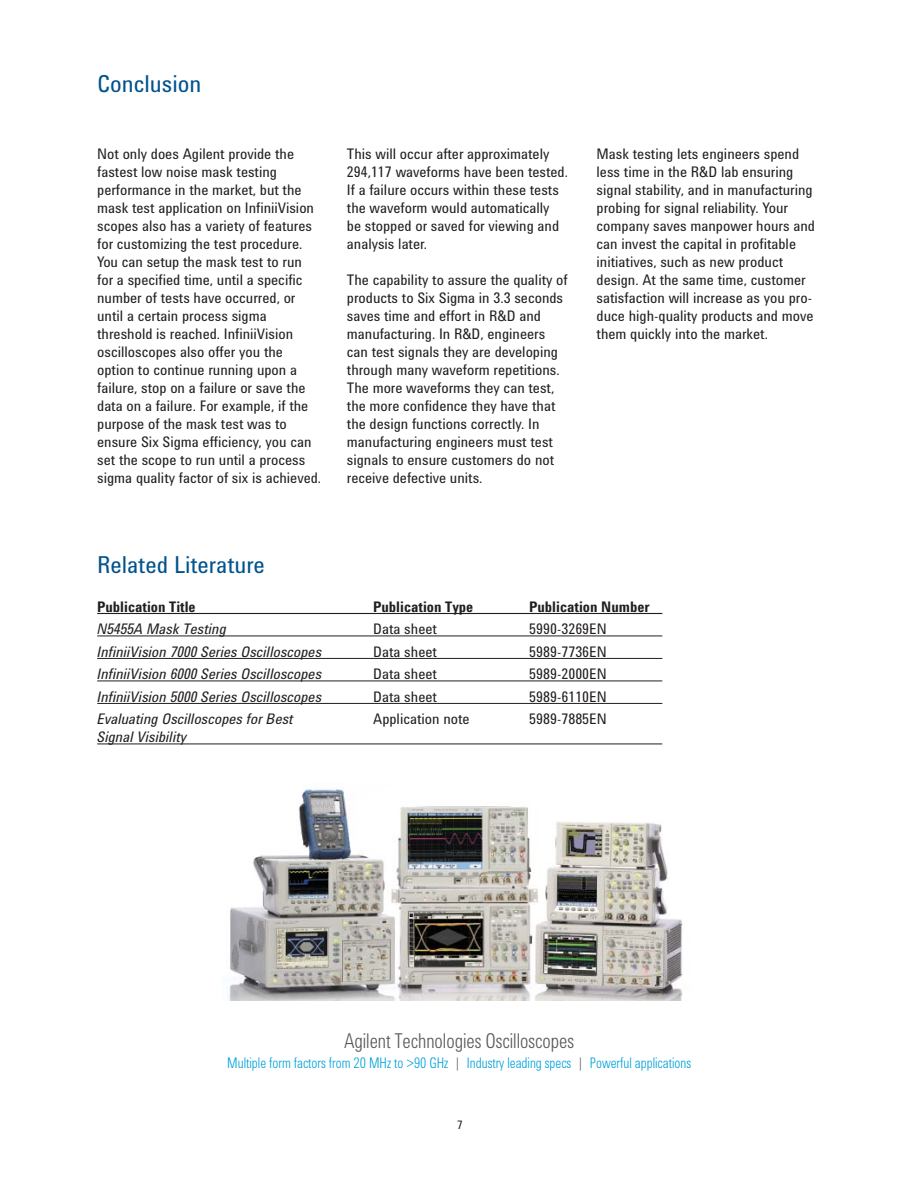
<style>
.page{position:relative;width:918px;height:1188px;background:#fff}
.page>*{position:absolute;margin:0;border:0;box-sizing:border-box;transform-origin:0 0}
.t1{font:24px "Agilent Condensed CFF";color:#00538e}
.t2{font:300 21px "Agilent Condensed CFF";color:#58595b;scale:.9 1}
.t3{font:15px/18px "Agilent Condensed CFF";color:#231f20}
.t4{font:italic 15px "Agilent Condensed CFF";color:#231f20}
.t5{font:300 15px "Agilent Condensed CFF";color:#00a1d8;scale:.9 1}
.t6{font:700 15px "Agilent Condensed CFF";color:#231f20}
.t7{font:12px "Agilent Condensed CFF";color:#231f20}
.s1{color:#58595b}
</style>
<div class="page">
<img style="left:227px;top:788px;width:456px;height:213px">
<hr style="left:97px;top:613px;width:565px;height:1px;background:#231f20">
<hr style="left:97px;top:636px;width:565px;height:1px;background:#231f20">
<hr style="left:97px;top:658px;width:565px;height:1px;background:#231f20">
<hr style="left:97px;top:681px;width:565px;height:1px;background:#231f20">
<hr style="left:97px;top:703px;width:565px;height:1px;background:#231f20">
<hr style="left:97px;top:744px;width:565px;height:1px;background:#231f20">
<h1 class="t1" style="left:97px;top:75px;width:106px">Conclusion</h1>
<p class="t3" style="left:97px;top:147px;width:225px">Not only does Agilent provide the fastest low noise mask testing performance in the market, but the mask test application on InfiniiVision scopes also has a variety of features for customizing the test procedure.<br>You can setup the mask test to run for a specified time, until a specific number of tests have occurred, or until a certain process sigma threshold is reached. InfiniiVision oscilloscopes also offer you the option to continue running upon a failure, stop on a failure or save the data on a failure. For example, if the purpose of the mask test was to ensure Six Sigma efficiency, you can set the scope to run until a process sigma quality factor of six is achieved.</p>
<p class="t3" style="left:347px;top:147px;width:223px">This will occur after approximately<br>294,117 waveforms have been tested.<br>If a failure occurs within these tests the waveform would automatically<br>be stopped or saved for viewing and analysis later.</p>
<p class="t3" style="left:347px;top:273px;width:222px">The capability to assure the quality of products to Six Sigma in 3.3 seconds saves time and effort in R&amp;D and manufacturing. In R&amp;D, engineers can test signals they are developing through many waveform repetitions.<br>The more waveforms they can test, the more confidence they have that the design functions correctly. In manufacturing engineers must test signals to ensure customers do not receive defective units.</p>
<h1 class="t1" style="left:97px;top:556px;width:169px">Related Literature</h1>
<p class="t3" style="left:597px;top:147px;width:220px">Mask testing lets engineers spend less time in the R&amp;D lab ensuring signal stability, and in manufacturing probing for signal reliability. Your company saves manpower hours and can invest the capital in profitable initiatives, such as new product design. At the same time, customer satisfaction will increase as you pro&shy;duce high-quality products and move them quickly into the market.</p>
<p class="t6" style="left:97px;top:601px;width:100px">Publication Title</p>
<p class="t6" style="left:373px;top:601px;width:102px">Publication Type</p>
<p class="t6" style="left:529px;top:601px;width:122px">Publication Number</p>
<p class="t4" style="left:97px;top:623px;width:131px">N5455A Mask Testing</p>
<p class="t3" style="left:373px;top:622px;width:65px">Data sheet</p>
<p class="t3" style="left:529px;top:622px;width:79px">5990-3269EN</p>
<p class="t4" style="left:97px;top:646px;width:226px">InfiniiVision 7000 Series Oscilloscopes</p>
<p class="t3" style="left:373px;top:644px;width:65px">Data sheet</p>
<p class="t3" style="left:529px;top:644px;width:79px">5989-7736EN</p>
<p class="t4" style="left:97px;top:668px;width:226px">InfiniiVision 6000 Series Oscilloscopes</p>
<p class="t3" style="left:373px;top:667px;width:65px">Data sheet</p>
<p class="t3" style="left:529px;top:667px;width:79px">5989-2000EN</p>
<p class="t4" style="left:97px;top:691px;width:226px">InfiniiVision 5000 Series Oscilloscopes</p>
<p class="t3" style="left:373px;top:689px;width:65px">Data sheet</p>
<p class="t3" style="left:529px;top:689px;width:79px">5989-6110EN</p>
<p class="t4" style="left:97px;top:713px;width:198px">Evaluating Oscilloscopes for Best</p>
<p class="t3" style="left:373px;top:712px;width:98px">Application note</p>
<p class="t3" style="left:529px;top:712px;width:79px">5989-7885EN</p>
<p class="t4" style="left:97px;top:731px;width:91px">Signal Visibility</p>
<h2 class="t2" style="left:345px;top:1033px;width:256px">Agilent Technologies Oscilloscopes</h2>
<p class="t5" style="left:227px;top:1057px;width:517px">Multiple form factors from 20 MHz to &gt;90 GHz <span class="s1">|</span> Industry leading specs <span class="s1">|</span> Powerful applications</p>
<p class="t7" style="left:457px;top:1120px;width:7px">7</p>
</div>
